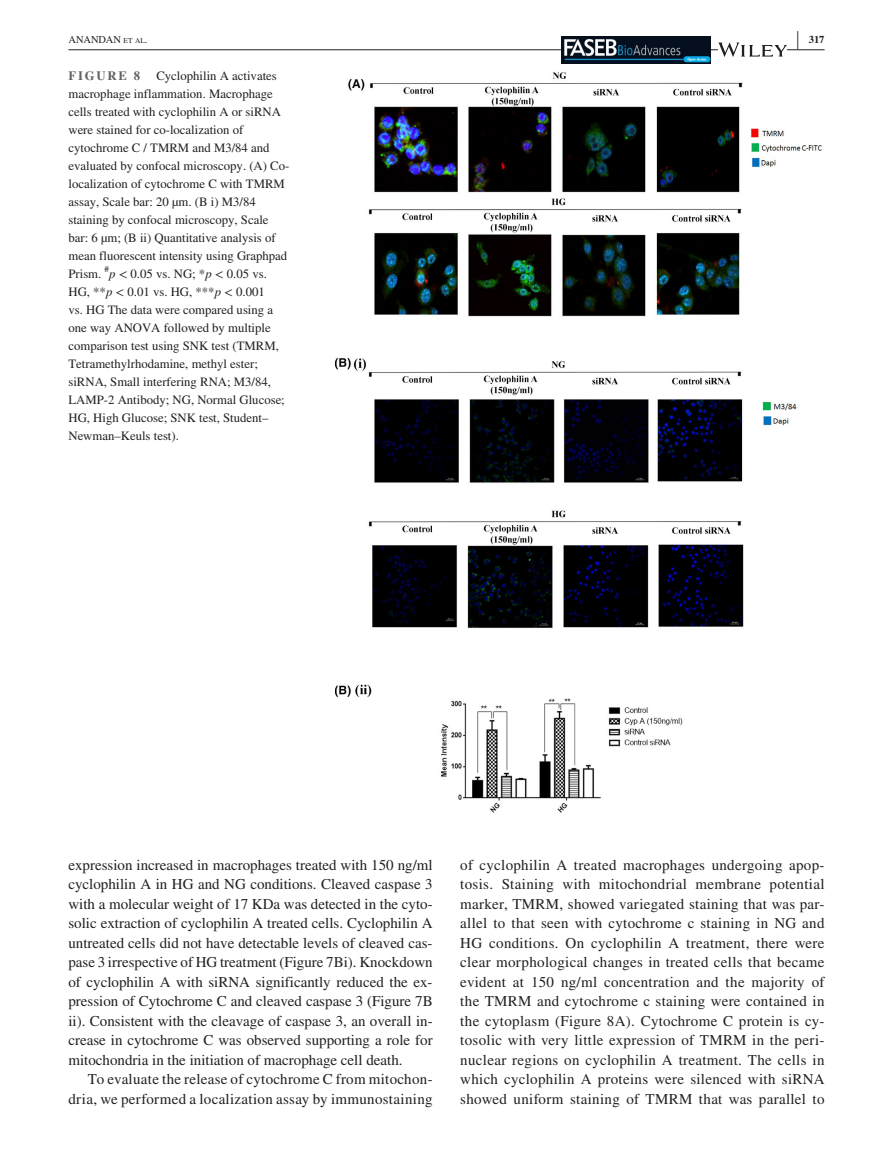
<style>
.page{position:relative;width:893px;height:1174px;background:#fff}
.page>*{position:absolute;margin:0;border:0;box-sizing:border-box;transform-origin:0 0}
.t1{font:700 25.95px "STIX";color:#231f20;scale:.36 1}
.t2{font:15px/19.5px "STIX";letter-spacing:.02em;color:#231f20;text-align:justify}
.t3{font:12.75px/18px "STIX";color:#231f20}
.t4{font:700 12.75px "STIX";letter-spacing:.14em;color:#636366}
.t5{font:10.5px "STIX";color:#231f20}
.t6{font:700 10.5px "STIX";color:#231f20}
.t7{font:8.85px "STIX";color:#231f20}
.s1{font-size:7.35px}
.s2{font-style:italic}
.s3{color:#fff}
</style>
<div class="page">
<hr style="left:68px;top:49px;width:756px;height:1px;background:#231f20">
<img style="left:562px;top:36px;width:149px;height:27px">
<svg style="left:718px;top:43px;width:69px;height:14px"></svg>
<img style="left:335px;top:72px;width:487px;height:740px">
<h1 class="t1" style="left:797px;top:25px;width:7px">|</h1>
<p class="t5" style="left:68px;top:32px;width:81px">ANANDAN <span class="s1">et al</span>.</p>
<p class="t6" style="left:809px;top:33px;width:17px">317</p>
<p class="t4" style="left:68px;top:68px;width:73px">FIGURE 8</p>
<p class="t3" style="left:68px;top:67px;width:222px;text-indent:88px">Cyclophilin A activates macrophage inflammation. Macrophage cells treated with cyclophilin A or siRNA were stained for co-localization of cytochrome C / TMRM and M3/84 and evaluated by confocal microscopy. (A) Co&shy;localization of cytochrome C with TMRM assay, Scale bar: 20 µm. (B i) M3/84 staining by confocal microscopy, Scale bar: 6 µm; (B ii) Quantitative analysis of mean fluorescent intensity using Graphpad Prism.</p>
<p class="t7" style="left:105px;top:263px;width:6px">#</p>
<p class="t3" style="left:68px;top:265px;width:225px;text-indent:41px"><span class="s2">p</span> &lt; 0.05 vs. NG; *<span class="s2">p</span> &lt; 0.05 vs.<br>HG, **<span class="s2">p</span> &lt; 0.01 vs. HG, ***<span class="s2">p</span> &lt; 0.001<br>vs. HG The data were compared using a one way ANOVA followed by multiple comparison test using SNK test (TMRM, Tetramethylrhodamine, methyl ester; siRNA, Small interfering RNA; M3/84, LAMP-2 Antibody; NG, Normal Glucose; HG, High Glucose; SNK test, Student– Newman–Keuls test). <span class="s3">[Colour figure can be</span></p>
<p class="t2" style="left:68px;top:856px;width:366px">expression increased in macrophages treated with 150 ng/ml cyclophilin A in HG and NG conditions. Cleaved caspase 3 with a molecular weight of 17 KDa was detected in the cyto&shy;solic extraction of cyclophilin A treated cells. Cyclophilin A untreated cells did not have detectable levels of cleaved cas&shy;pase 3 irrespective of HG treatment (Figure 7Bi). Knockdown of cyclophilin A with siRNA significantly reduced the ex&shy;pression of Cytochrome C and cleaved caspase 3 (Figure 7B ii). Consistent with the cleavage of caspase 3, an overall in&shy;crease in cytochrome C was observed supporting a role for mitochondria in the initiation of macrophage cell death.</p>
<p class="t2" style="left:68px;top:1070px;width:366px;text-align:right">To evaluate the release of cytochrome C from mitochon&shy;dria, we performed a localization assay by immunostaining</p>
<p class="t2" style="left:460px;top:856px;width:366px">of cyclophilin A treated macrophages undergoing apop&shy;tosis. Staining with mitochondrial membrane potential marker, TMRM, showed variegated staining that was par&shy;allel to that seen with cytochrome c staining in NG and HG conditions. On cyclophilin A treatment, there were clear morphological changes in treated cells that became evident at 150 ng/ml concentration and the majority of the TMRM and cytochrome c staining were contained in the cytoplasm (Figure 8A). Cytochrome C protein is cy&shy;tosolic with very little expression of TMRM in the peri&shy;nuclear regions on cyclophilin A treatment. The cells in which cyclophilin A proteins were silenced with siRNA showed uniform staining of TMRM that was parallel to</p>
</div>
